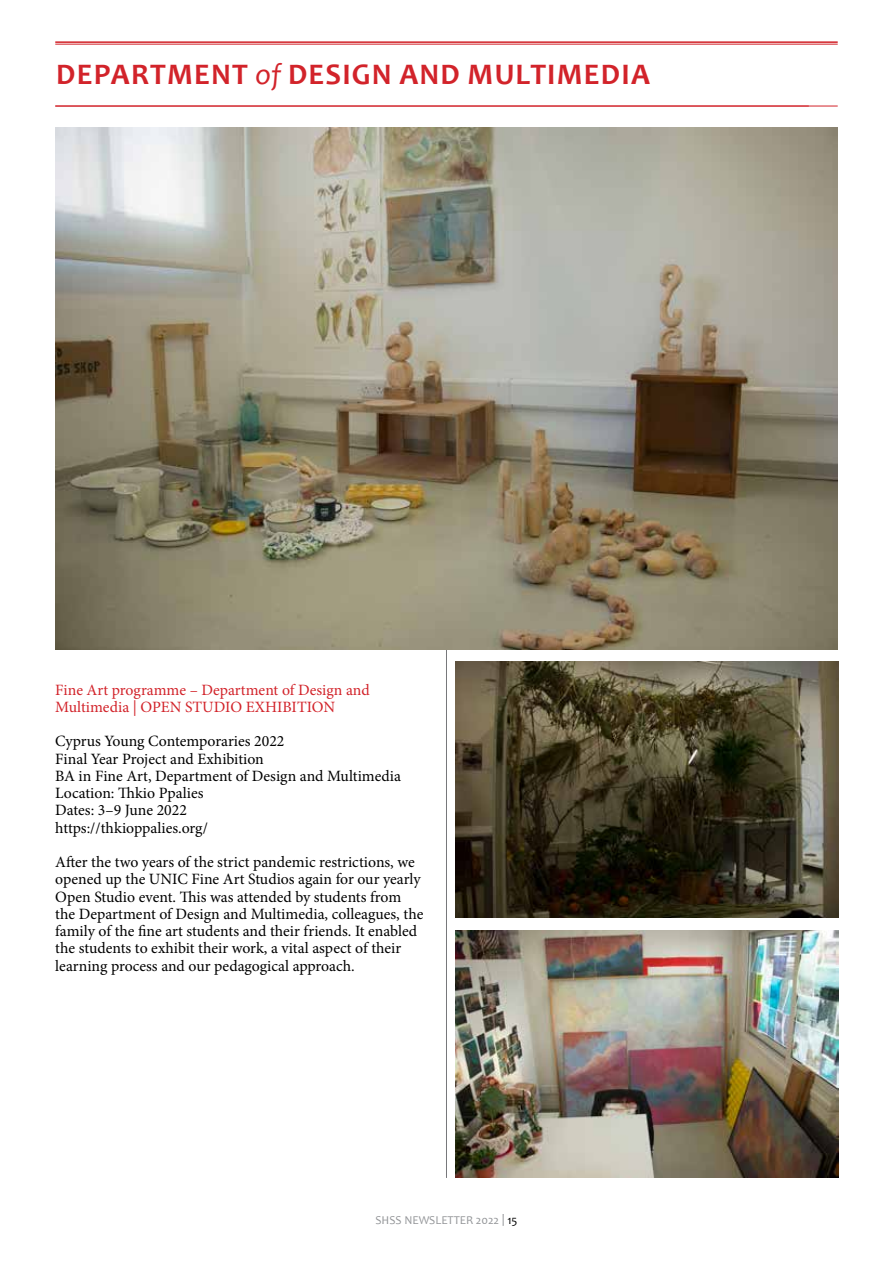
<style>
.page{position:relative;width:893px;height:1263px;background:#fff}
.page>*{position:absolute;margin:0;border:0;box-sizing:border-box;transform-origin:0 0}
.t1{font:700 30px "Candara";letter-spacing:.04em;color:#d2232a}
.t2{font:15.75px/17.2px "Minion Pro";color:#000}
.t3{font:15.75px/17.2px "Minion Pro";color:#d2232a}
.t4{font:12px "Candara";color:#939598}
.s1{font-weight:400;font-style:italic}
.s2{color:#000}
</style>
<div class="page">
<hr style="left:446px;top:128px;width:1px;height:1050px;background:#77787b">
<hr style="left:55px;top:41px;width:783px;height:2px;background:#d2232a">
<hr style="left:55px;top:44px;width:783px;height:1px;background:#d2232a">
<hr style="left:55px;top:106px;width:783px;height:1px;background:#d2232a">
<img style="left:455px;top:662px;width:383px;height:255px">
<img style="left:55px;top:128px;width:783px;height:521px">
<img style="left:455px;top:930px;width:383px;height:248px">
<h1 class="t1" style="left:56px;top:56px;width:595px">DEPARTMENT <span class="s1">of</span> DESIGN AND MULTIMEDIA</h1>
<p class="t3" style="left:55px;top:681px;width:316px">Fine Art programme – Department of Design and<br>Multimedia | OPEN STUDIO EXHIBITION</p>
<p class="t2" style="left:55px;top:733px;width:347px">Cyprus Young Contemporaries 2022<br>Final Year Project and Exhibition<br>BA in Fine Art, Department of Design and Multimedia<br>Location: Thkio Ppalies<br>Dates: 3–9 June 2022<br>https://thkioppalies.org/</p>
<p class="t2" style="left:55px;top:853px;width:370px">After the two years of the strict pandemic restrictions, we opened up the UNIC Fine Art Studios again for our yearly Open Studio event. This was attended by students from the Department of Design and Multimedia, colleagues, the family of the fine art students and their friends. It enabled the students to exhibit their work, a vital aspect of their learning process and our pedagogical approach.</p>
<p class="t4" style="left:375px;top:1212px;width:143px">SHSS NEWSLETTER 2022 | <span class="s2">15</span></p>
</div>
